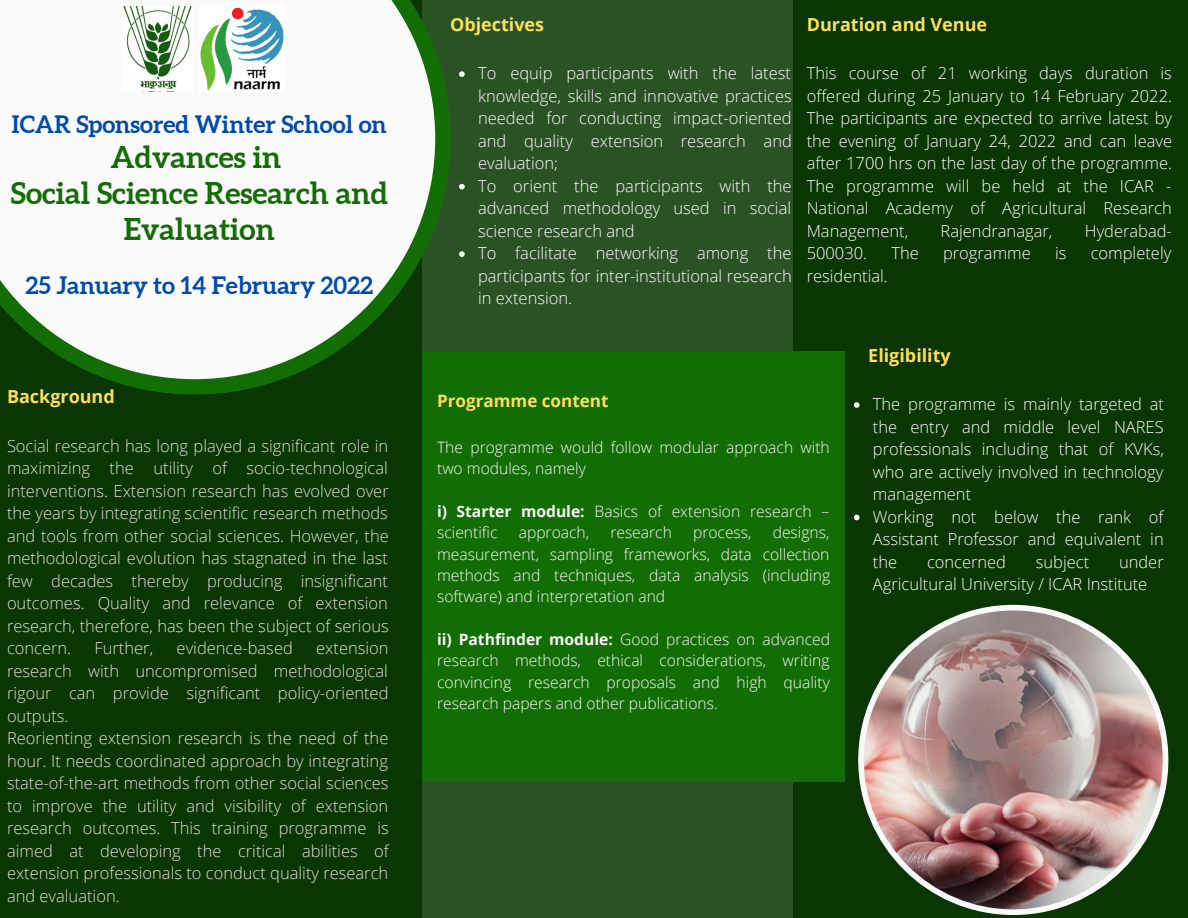
<style>
.page{position:relative;width:1188px;height:918px;background:#093602}
.page>*{position:absolute;margin:0;border:0;box-sizing:border-box;transform-origin:0 0}
.t1{font:700 30px/36px "Aleo";color:#126d04;text-align:center}
.t2{font:700 24px "Aleo";color:#004aad}
.t3{font:700 18px "Open Sans";color:#ffde59}
.t4{font:700 17.1px "Open Sans";color:#ffde59}
.t5{font:300 16.5px/22.5px "Open Sans";color:#fff;text-align:justify}
.t6{font:300 16.5px/22.5px "Open Sans";color:#e3e1dc;text-align:justify}
.t7{font:300 15.6px/21.3px "Open Sans";color:#fafafa}
.s1{font-weight:700}
</style>
<div class="page">
<img style="left:858px;top:605px;width:310px;height:310px">
<div style="left:422px;top:0;width:371px;height:918px;background:#2b5225"></div>
<div style="left:422px;top:351px;width:423px;height:431px;background:#126d04"></div>
<svg style="left:459px;top:71px;width:6px;height:6px"></svg>
<svg style="left:459px;top:184px;width:6px;height:5px"></svg>
<svg style="left:459px;top:251px;width:6px;height:6px"></svg>
<svg style="left:0;top:0;width:451px;height:394px;background:#ccd9cb"></svg>
<svg style="left:854px;top:402px;width:6px;height:6px"></svg>
<svg style="left:854px;top:515px;width:6px;height:5px"></svg>
<img style="left:121px;top:6px;width:72px;height:86px">
<img style="left:199px;top:5px;width:86px;height:87px">
<p class="t2" style="left:12px;top:110px;width:376px">ICAR Sponsored Winter School on</p>
<p class="t1" style="left:111px;top:139px;width:172px">Advances in</p>
<p class="t1" style="left:11px;top:175px;width:378px">Social Science Research and<br>Evaluation</p>
<p class="t2" style="left:25px;top:271px;width:349px">25 January to 14 February 2022</p>
<p class="t3" style="left:7px;top:384px;width:109px">Background</p>
<p class="t6" style="left:7px;top:434px;width:383px">Social research has long played a significant role in maximizing the utility of socio-technological interventions. Extension research has evolved over the years by integrating scientific research methods and tools from other social sciences. However, the methodological evolution has stagnated in the last few decades thereby producing insignificant outcomes. Quality and relevance of extension research, therefore, has been the subject of serious concern.</p>
<p class="t6" style="left:95px;top:637px;width:60px">Further,</p>
<p class="t6" style="left:177px;top:637px;width:118px">evidence-based</p>
<p class="t6" style="left:7px;top:637px;width:383px;text-indent:309px">extension research with uncompromised methodological rigour can provide significant policy-oriented outputs.</p>
<p class="t6" style="left:7px;top:727px;width:383px">Reorienting extension research is the need of the hour. It needs coordinated approach by integrating state-of-the-art methods from other social sciences to improve the utility and visibility of extension research outcomes. This training programme is aimed at developing the critical abilities of extension professionals to conduct quality research and evaluation.</p>
<p class="t3" style="left:450px;top:12px;width:96px">Objectives</p>
<p class="t5" style="left:478px;top:62px;width:315px">To equip participants with the latest knowledge, skills and innovative practices needed for conducting impact-oriented and quality extension research and evaluation;</p>
<p class="t5" style="left:478px;top:174px;width:315px">To orient the participants with the advanced methodology used in social science research and</p>
<p class="t5" style="left:478px;top:242px;width:315px">To facilitate networking among the participants for inter-institutional research in extension.</p>
<p class="t3" style="left:807px;top:12px;width:182px">Duration and Venue</p>
<p class="t5" style="left:807px;top:62px;width:367px">This course of 21 working days duration is offered during 25 January to 14 February 2022.<br>The participants are expected to arrive latest by the evening of January 24, 2022 and can leave after 1700 hrs on the last day of the programme.<br>The programme will be held at the ICAR - National Academy of Agricultural Research Management,</p>
<p class="t5" style="left:941px;top:219px;width:113px">Rajendranagar,</p>
<p class="t5" style="left:1085px;top:219px;width:89px">Hyderabad-</p>
<p class="t5" style="left:807px;top:242px;width:62px">500030.</p>
<p class="t5" style="left:891px;top:242px;width:29px">The</p>
<p class="t5" style="left:943px;top:242px;width:89px">programme</p>
<p class="t5" style="left:1055px;top:242px;width:13px">is</p>
<p class="t5" style="left:1091px;top:242px;width:82px">completely</p>
<p class="t5" style="left:807px;top:264px;width:83px">residential.</p>
<p class="t3" style="left:868px;top:342px;width:84px">Eligibility</p>
<p class="t4" style="left:437px;top:389px;width:173px">Programme content</p>
<p class="t7" style="left:437px;top:436px;width:394px">The programme would follow modular approach with two modules, namely</p>
<p class="t7" style="left:437px;top:500px;width:394px"><span class="s1">i) Starter module:</span> Basics of extension research – scientific</p>
<p class="t7" style="left:437px;top:521px;width:395px;text-align:justify;text-indent:336px">designs, measurement, sampling frameworks, data collection methods and techniques, data analysis (including software) and interpretation and</p>
<p class="t7" style="left:437px;top:628px;width:394px;text-align:justify"><span class="s1">ii) Pathfinder module:</span> Good practices on advanced research methods, ethical considerations, writing convincing research proposals and high quality research papers and other publications.</p>
<p class="t7" style="left:519px;top:521px;width:72px">approach,</p>
<p class="t7" style="left:610px;top:521px;width:63px">research</p>
<p class="t7" style="left:693px;top:521px;width:60px">process,</p>
<p class="t5" style="left:873px;top:392px;width:293px">The programme is mainly targeted at the entry and middle level NARES professionals including that of KVKs, who are actively involved in technology management</p>
<p class="t5" style="left:873px;top:505px;width:292px">Working not below the rank of Assistant Professor and equivalent in the</p>
<p class="t5" style="left:873px;top:550px;width:292px;text-indent:246px">under<br>Agricultural University / ICAR Institute</p>
<p class="t5" style="left:927px;top:550px;width:81px">concerned</p>
<p class="t5" style="left:1036px;top:550px;width:55px">subject</p>
</div>
